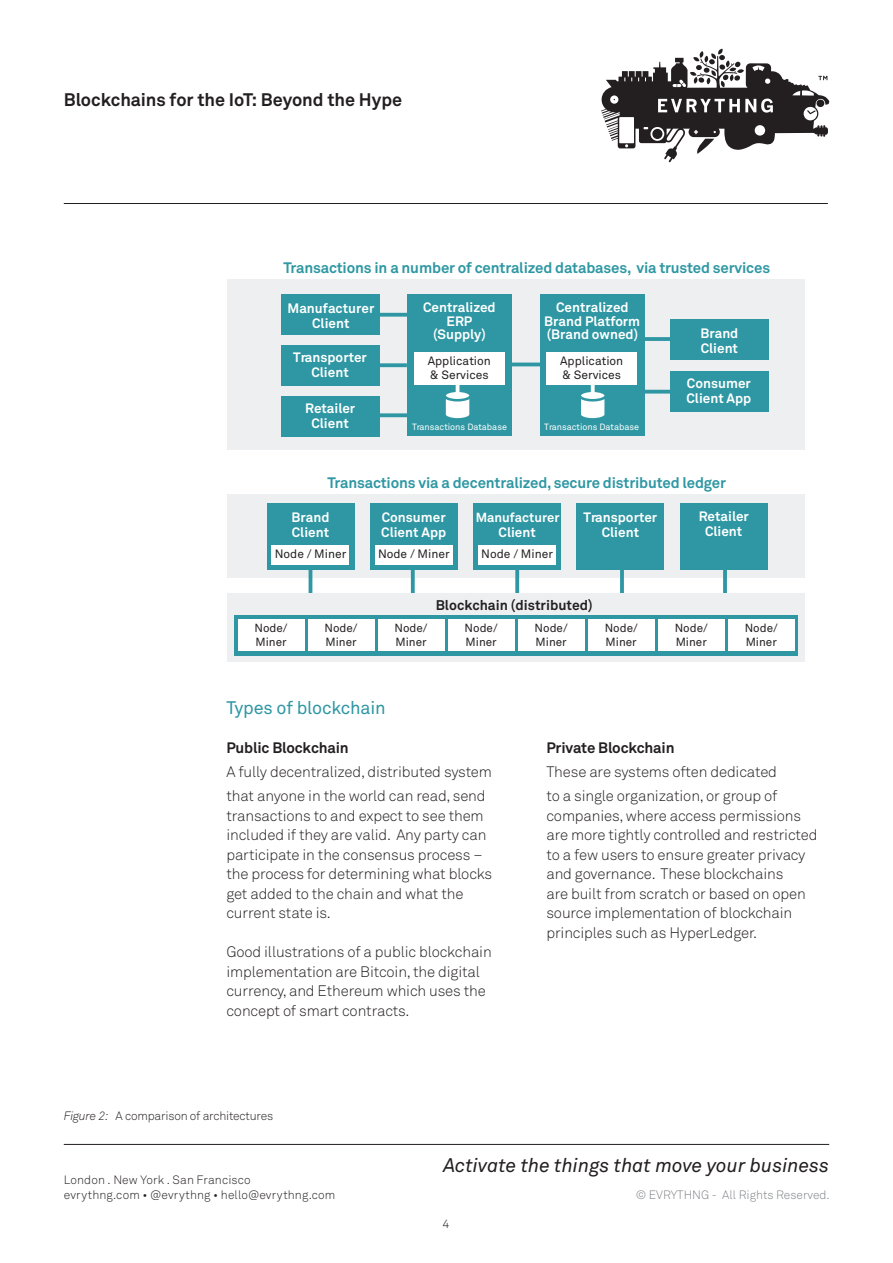
<style>
.page{position:relative;width:893px;height:1263px;background:#fff}
.page>*{position:absolute;margin:0;border:0;box-sizing:border-box;transform-origin:0 0}
.t1{font:italic 19.5px "Akkurat Std";color:#231f20}
.t2{font:700 18px "Akkurat Std";letter-spacing:-.005em;color:#231f20}
.RED_HEADINGS{font:18px "Akkurat Std";letter-spacing:-.01em;color:#2e97a3}
.RED_HEADINGS-2{font:300 15px/19.5px "Akkurat Std";letter-spacing:-.01em;color:#231f20}
.BODY_COPY{font:300 15px/19.5px "Akkurat Std";letter-spacing:-.01em;color:#231f20}
.RED_HEADINGS-3{font:700 15px "Akkurat Std";letter-spacing:-.01em;color:#2e97a3}
.RED_HEADINGS-4{font:700 15px "Akkurat Std";letter-spacing:-.01em;color:#231f20}
.t3{font:700 13.95px "Akkurat Std";color:#231f20}
.t4{font:700 13.5px/15px "Akkurat Std";color:#fff;text-align:center}
.t5{font:700 13.05px "Akkurat Std";color:#fff}
.t6{font:12px/14.4px "Akkurat Std";color:#231f20}
.PULL_OUT_QUOTES{font:300 12px/15px "Akkurat Std";letter-spacing:.005em;color:#231f20}
.PULL_OUT_QUOTES-2{font:300 12px "Akkurat Std";letter-spacing:-.015em;color:#231f20}
.t7{font:300 12px "Akkurat Std";color:#808285}
.t8{font:11.7px/14px "Akkurat Std";color:#231f20}
.t9{font:9px "Akkurat Std";color:#fff}
.s1{font-style:italic}
</style>
<div class="page">
<hr style="left:64px;top:203px;width:764px;height:1px;background:#231f20">
<svg style="left:601px;top:49px;width:229px;height:113px"></svg>
<hr style="left:64px;top:1144px;width:765px;height:1px;background:#231f20">
<div style="left:227px;top:494px;width:577px;height:84px;background:#edeff0"></div>
<div style="left:227px;top:279px;width:577px;height:171px;background:#edeff0"></div>
<div style="left:407px;top:295px;width:104px;height:141px;background:#2e97a3"></div>
<div style="left:540px;top:295px;width:104px;height:141px;background:#2e97a3"></div>
<div style="left:281px;top:295px;width:98px;height:40px;background:#2e97a3"></div>
<div style="left:281px;top:345px;width:98px;height:40px;background:#2e97a3"></div>
<div style="left:281px;top:396px;width:98px;height:40px;background:#2e97a3"></div>
<div style="left:670px;top:372px;width:98px;height:40px;background:#2e97a3"></div>
<div style="left:670px;top:320px;width:98px;height:40px;background:#2e97a3"></div>
<div style="left:267px;top:503px;width:87px;height:67px;background:#2e97a3"></div>
<div style="left:272px;top:545px;width:77px;height:20px;background:#fff"></div>
<div style="left:370px;top:503px;width:88px;height:67px;background:#2e97a3"></div>
<div style="left:375px;top:545px;width:77px;height:20px;background:#fff"></div>
<div style="left:473px;top:503px;width:88px;height:67px;background:#2e97a3"></div>
<div style="left:478px;top:545px;width:78px;height:20px;background:#fff"></div>
<div style="left:577px;top:503px;width:87px;height:67px;background:#2e97a3"></div>
<div style="left:680px;top:503px;width:88px;height:67px;background:#2e97a3"></div>
<div style="left:414px;top:352px;width:91px;height:32px;background:#fff"></div>
<hr style="left:620px;top:570px;width:4px;height:27px;background:#359aa6">
<svg style="left:723px;top:570px;width:4px;height:23px"></svg>
<svg style="left:411px;top:570px;width:4px;height:23px"></svg>
<hr style="left:309px;top:570px;width:3px;height:27px;background:#2e97a3">
<svg style="left:515px;top:570px;width:4px;height:23px"></svg>
<div style="left:547px;top:352px;width:90px;height:32px;background:#fff"></div>
<hr style="left:625px;top:337px;width:48px;height:4px;background:#2e97a3">
<hr style="left:625px;top:390px;width:48px;height:4px;background:#2e97a3">
<hr style="left:508px;top:363px;width:32px;height:3px;background:#2e97a3">
<hr style="left:456px;top:379px;width:3px;height:14px;background:#fff">
<svg style="left:446px;top:399px;width:23px;height:19px"></svg>
<div style="left:446px;top:392px;width:23px;height:7px;background:#fff;border-radius:50%"></div>
<hr style="left:591px;top:379px;width:4px;height:14px;background:#fff">
<svg style="left:581px;top:399px;width:23px;height:19px"></svg>
<div style="left:581px;top:392px;width:23px;height:7px;background:#fff;border-radius:50%"></div>
<svg style="left:379px;top:363px;width:28px;height:4px"></svg>
<hr style="left:366px;top:313px;width:48px;height:4px;background:#2e97a3">
<hr style="left:366px;top:413px;width:48px;height:4px;background:#2e97a3">
<div style="left:227px;top:593px;width:577px;height:68px;background:#edeff0"></div>
<div style="left:234px;top:615px;width:563px;height:40px;background:#2e97a3"></div>
<div style="left:238px;top:619px;width:66px;height:32px;background:#fff"></div>
<div style="left:308px;top:619px;width:66px;height:32px;background:#fff"></div>
<div style="left:378px;top:619px;width:66px;height:32px;background:#fff"></div>
<div style="left:448px;top:619px;width:66px;height:32px;background:#fff"></div>
<div style="left:518px;top:619px;width:66px;height:32px;background:#fff"></div>
<div style="left:588px;top:619px;width:66px;height:32px;background:#fff"></div>
<div style="left:658px;top:619px;width:66px;height:32px;background:#fff"></div>
<div style="left:728px;top:619px;width:66px;height:32px;background:#fff"></div>
<p class="t2" style="left:64px;top:88px;width:340px">Blockchains for the IoT: Beyond the Hype</p>
<p class="RED_HEADINGS-3" style="left:283px;top:258px;width:488px">Transactions in a number of centralized databases, via trusted services</p>
<p class="t4" style="left:288px;top:300px;width:88px">Manufacturer<br>Client</p>
<p class="t4" style="left:293px;top:349px;width:75px">Transporter<br>Client</p>
<p class="t4" style="left:305px;top:400px;width:52px">Retailer<br>Client</p>
<p class="t4" style="left:423px;top:301px;width:74px;line-height:13.5px">Centralized<br>ERP (Supply)</p>
<p class="t6" style="left:428px;top:353px;width:65px">Application &amp; Services</p>
<p class="t4" style="left:544px;top:301px;width:97px;line-height:13.5px">Centralized<br>Brand Platform (Brand owned)</p>
<p class="t6" style="left:560px;top:353px;width:65px">Application &amp; Services</p>
<p class="t9" style="left:412px;top:422px;width:96px">Transactions Database</p>
<p class="t9" style="left:544px;top:422px;width:96px">Transactions Database</p>
<p class="t4" style="left:700px;top:325px;width:39px;text-align:left">Brand<br>Client</p>
<p class="t4" style="left:686px;top:376px;width:66px;text-align:left">Consumer<br>Client App</p>
<p class="RED_HEADINGS-3" style="left:327px;top:473px;width:400px">Transactions via a decentralized, secure distributed ledger</p>
<p class="t4" style="left:292px;top:509px;width:39px;text-align:left">Brand<br>Client</p>
<p class="t4" style="left:381px;top:509px;width:66px;text-align:left">Consumer<br>Client App</p>
<p class="t5" style="left:476px;top:509px;width:85px">Manufacturer</p>
<p class="t4" style="left:499px;top:524px;width:39px">Client</p>
<p class="t6" style="left:275px;top:546px;width:73px">Node / Miner</p>
<p class="t6" style="left:378px;top:546px;width:73px">Node / Miner</p>
<p class="t6" style="left:481px;top:546px;width:73px">Node / Miner</p>
<p class="t4" style="left:584px;top:510px;width:75px">Transporter<br>Client</p>
<p class="t3" style="left:436px;top:596px;width:159px">Blockchain (distributed)</p>
<p class="t4" style="left:699px;top:508px;width:52px">Retailer<br>Client</p>
<p class="t8" style="left:254px;top:621px;width:35px">Node/<br>Miner</p>
<p class="t8" style="left:324px;top:621px;width:35px">Node/<br>Miner</p>
<p class="t8" style="left:395px;top:621px;width:35px">Node/<br>Miner</p>
<p class="t8" style="left:465px;top:621px;width:35px">Node/<br>Miner</p>
<p class="t8" style="left:535px;top:621px;width:35px">Node/<br>Miner</p>
<p class="t8" style="left:605px;top:621px;width:35px">Node/<br>Miner</p>
<p class="t8" style="left:675px;top:621px;width:35px">Node/<br>Miner</p>
<p class="t8" style="left:745px;top:621px;width:35px">Node/<br>Miner</p>
<p class="RED_HEADINGS" style="left:226px;top:697px;width:161px">Types of blockchain</p>
<p class="RED_HEADINGS-4" style="left:226px;top:738px;width:124px">Public Blockchain</p>
<p class="RED_HEADINGS-2" style="left:226px;top:760px;width:267px;line-height:24px">A fully decentralized, distributed system that anyone in the world can read, send</p>
<p class="RED_HEADINGS-2" style="left:226px;top:806px;width:267px">transactions to and expect to see them included if they are valid. Any party can participate in the consensus process – the process for determining what blocks get added to the chain and what the current state is.</p>
<p class="RED_HEADINGS-2" style="left:226px;top:942px;width:267px">Good illustrations of a public blockchain implementation are Bitcoin, the digital currency, and Ethereum which uses the concept of smart contracts.</p>
<p class="PULL_OUT_QUOTES-2" style="left:64px;top:1109px;width:211px"><span class="s1">Figure 2:</span> A comparison of architectures</p>
<p class="RED_HEADINGS-4" style="left:546px;top:738px;width:130px">Private Blockchain</p>
<p class="BODY_COPY" style="left:546px;top:760px;width:233px;line-height:24px">These are systems often dedicated to a single organization, or group of</p>
<p class="BODY_COPY" style="left:546px;top:806px;width:273px">companies, where access permissions are more tightly controlled and restricted to a few users to ensure greater privacy and governance. These blockchains<br>are built from scratch or based on open source implementation of blockchain principles such as HyperLedger.</p>
<p class="PULL_OUT_QUOTES" style="left:64px;top:1172px;width:273px">London . New York . San Francisco<br>evrythng.com • @evrythng • hello@evrythng.com</p>
<h1 class="t1" style="left:443px;top:1154px;width:387px">Activate the things that move your business</h1>
<p class="PULL_OUT_QUOTES" style="left:442px;top:1216px;width:8px">4</p>
<p class="t7" style="left:636px;top:1187px;width:196px">© EVRYTHNG - All Rights Reserved.</p>
</div>
